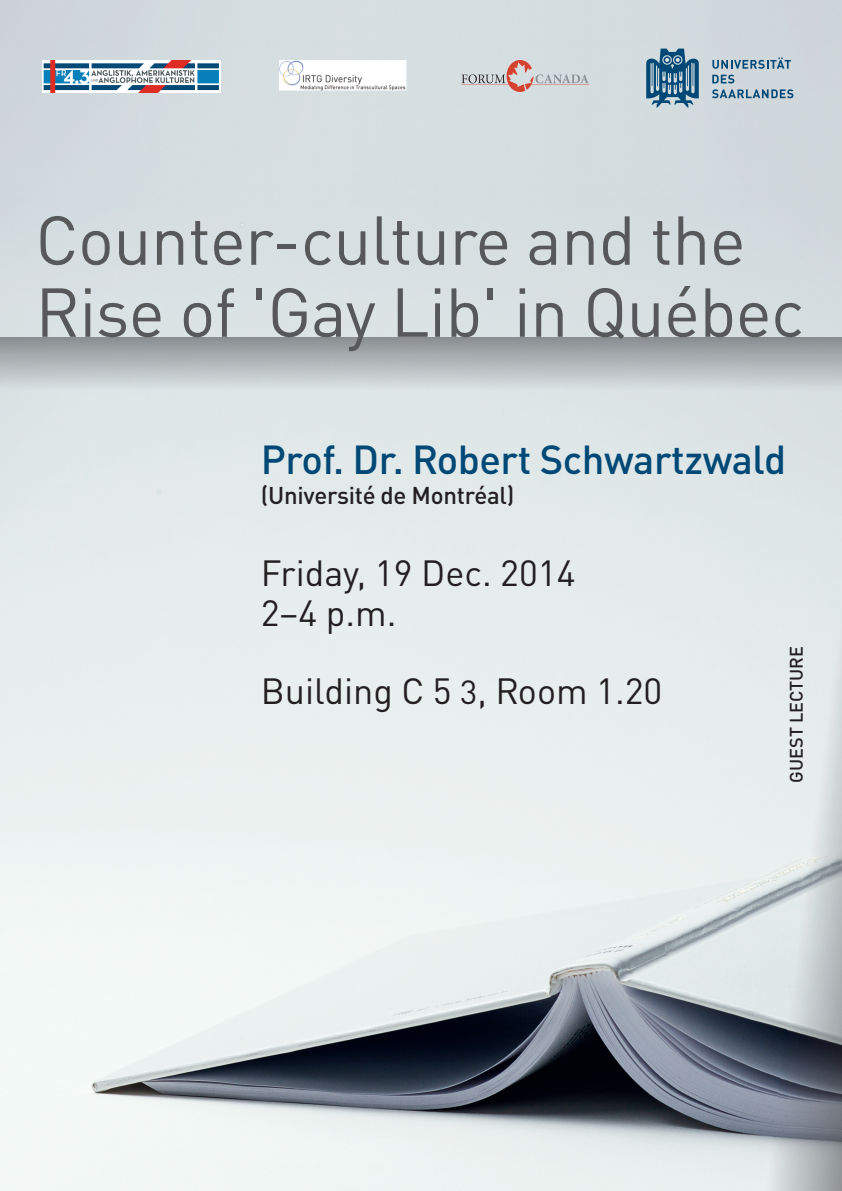
<style>
.page{position:relative;width:842px;height:1191px;background:#fff}
.page>*{position:absolute;margin:0;border:0;box-sizing:border-box;transform-origin:0 0}
.t1{font:68px/72px "DIN Offc";letter-spacing:-.01em;color:#57585a}
.t2{font:500 40px "DIN Offc";letter-spacing:-.01em;color:#004876}
.t3{font:36px/40px "DIN Offc";color:#231f20}
.t4{font:500 24px "DIN Offc";letter-spacing:-.01em;color:#231f20}
.t5{font:500 18px "DIN Offc";color:#231f20}
.s1{font-size:33px}
</style>
<div class="page">
<img style="left:0;top:0;width:842px;height:1191px">
<img style="left:766px;top:598px;width:76px;height:593px">
<svg style="left:646px;top:49px;width:53px;height:59px;background:#5a87a2"></svg>
<svg style="left:712px;top:58px;width:79px;height:11px"></svg>
<svg style="left:712px;top:75px;width:22px;height:8px"></svg>
<svg style="left:712px;top:89px;width:81px;height:9px"></svg>
<img style="left:0;top:337px;width:842px;height:53px">
<img style="left:43px;top:60px;width:178px;height:33px">
<img style="left:462px;top:60px;width:127px;height:31px">
<img style="left:280px;top:61px;width:127px;height:30px">
<h1 class="t1" style="left:35px;top:203px;width:770px">Counter-culture and the<br>Rise of 'Gay Lib' in Québec</h1>
<p class="t2" style="left:261px;top:434px;width:527px">Prof. Dr. Robert Schwartzwald</p>
<p class="t4" style="left:261px;top:480px;width:255px">(Université de Montréal)</p>
<p class="t3" style="left:261px;top:552px;width:316px">Friday, 19 Dec. 2014<br>2–4 p.m.</p>
<p class="t3" style="left:261px;top:670px;width:403px">Building C 5 <span class="s1">3</span>, Room 1.20</p>
<p class="t5" style="left:785px;top:782px;width:138px;rotate:-90deg">GUEST LECTURE</p>
</div>
